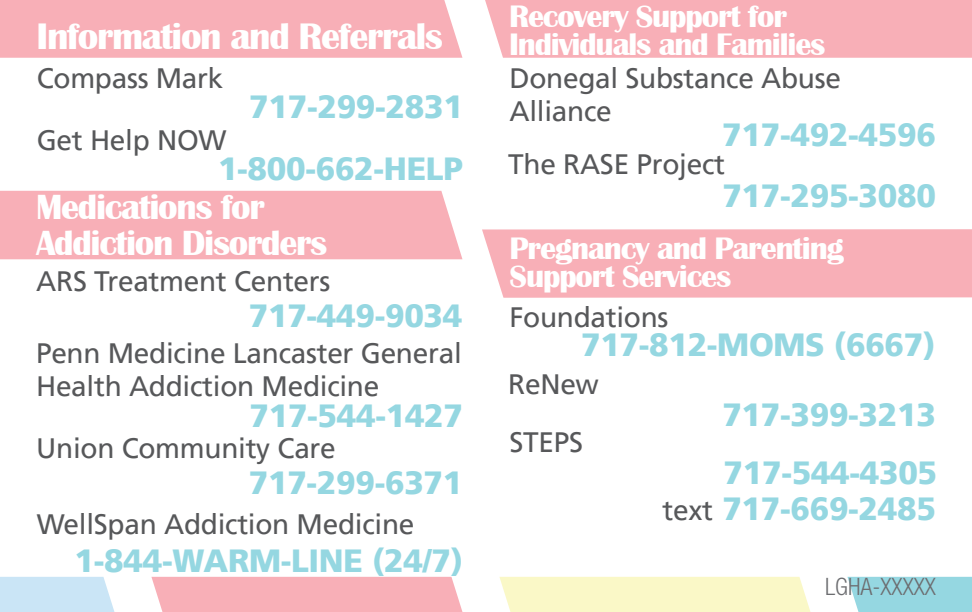
<style>
.page{position:relative;width:972px;height:612px;background:#fff}
.page>*{position:absolute;margin:0;border:0;box-sizing:border-box;transform-origin:0 0}
.t1{font:700 38px "Britannic";letter-spacing:-.035em;color:#fff}
.t2{font:700 36px "Britannic";letter-spacing:-.035em;color:#fff}
.t3{font:900 32px "Frutiger LT Pro";letter-spacing:-.01em;color:#95d7e1}
.t4{font:700 32px/28px "Britannic";letter-spacing:-.035em;color:#fff}
.t5{font:28px/33.6px "Frutiger LT Pro";letter-spacing:-.01em;color:#57585a}
.t6{font:300 condensed 24px "Helvetica Neue LT Std";color:#6c6d70}
.s1{font-weight:400;font-size:28px;color:#57585a}
</style>
<div class="page">
<div style="left:499px;top:577px;width:311px;height:35px;background:#faf8c7"></div>
<div style="left:847px;top:577px;width:125px;height:35px;background:#95d7e1"></div>
<div style="left:151px;top:577px;width:311px;height:35px;background:#f8afb7"></div>
<div style="left:0;top:577px;width:114px;height:35px;background:#cae5f6"></div>
<div style="left:0;top:0;width:462px;height:58px;background:#f8afb7"></div>
<div style="left:485px;top:0;width:487px;height:58px;background:#f8afb7"></div>
<div style="left:0;top:191px;width:462px;height:68px;background:#f8afb7"></div>
<div style="left:482px;top:229px;width:490px;height:69px;background:#f8afb7"></div>
<p class="t1" style="left:37px;top:15px;width:408px">Information and Referrals</p>
<p class="t5" style="left:37px;top:61px;width:188px">Compass Mark</p>
<p class="t3" style="left:249px;top:87px;width:215px">717-299-2831</p>
<p class="t5" style="left:37px;top:124px;width:191px">Get Help NOW</p>
<p class="t3" style="left:218px;top:150px;width:246px">1-800-662-HELP</p>
<p class="t2" style="left:36px;top:187px;width:230px">Medications for</p>
<p class="t2" style="left:36px;top:223px;width:293px">Addiction Disorders</p>
<p class="t5" style="left:36px;top:265px;width:296px">ARS Treatment Centers</p>
<p class="t3" style="left:249px;top:296px;width:215px">717-449-9034</p>
<p class="t5" style="left:36px;top:336px;width:427px">Penn Medicine Lancaster General<br>Health Addiction Medicine</p>
<p class="t3" style="left:249px;top:397px;width:215px">717-544-1427</p>
<p class="t5" style="left:36px;top:432px;width:301px">Union Community Care</p>
<p class="t3" style="left:249px;top:463px;width:215px">717-299-6371</p>
<p class="t5" style="left:37px;top:507px;width:379px">WellSpan Addiction Medicine</p>
<p class="t3" style="left:75px;top:541px;width:390px">1-844-WARM-LINE (24/7)</p>
<p class="t4" style="left:509px;top:3px;width:318px">Recovery Support for<br>Individuals and Families</p>
<p class="t5" style="left:510px;top:61px;width:333px">Donegal Substance Abuse<br>Alliance</p>
<p class="t3" style="left:722px;top:115px;width:215px">717-492-4596</p>
<p class="t5" style="left:508px;top:148px;width:218px">The RASE Project</p>
<p class="t3" style="left:722px;top:176px;width:215px">717-295-3080</p>
<p class="t4" style="left:510px;top:235px;width:336px">Pregnancy and Parenting<br>Support Services</p>
<p class="t5" style="left:510px;top:301px;width:160px">Foundations</p>
<p class="t3" style="left:581px;top:326px;width:356px">717-812-MOMS (6667)</p>
<p class="t5" style="left:508px;top:367px;width:92px">ReNew</p>
<p class="t5" style="left:510px;top:425px;width:75px">STEPS</p>
<p class="t3" style="left:722px;top:395px;width:215px">717-399-3213</p>
<p class="t3" style="left:724px;top:453px;width:215px">717-544-4305</p>
<p class="t3" style="left:663px;top:490px;width:275px"><span class="s1">text</span> 717-669-2485</p>
<p class="t6" style="left:825px;top:572px;width:112px">LGHA-XXXXX</p>
</div>
